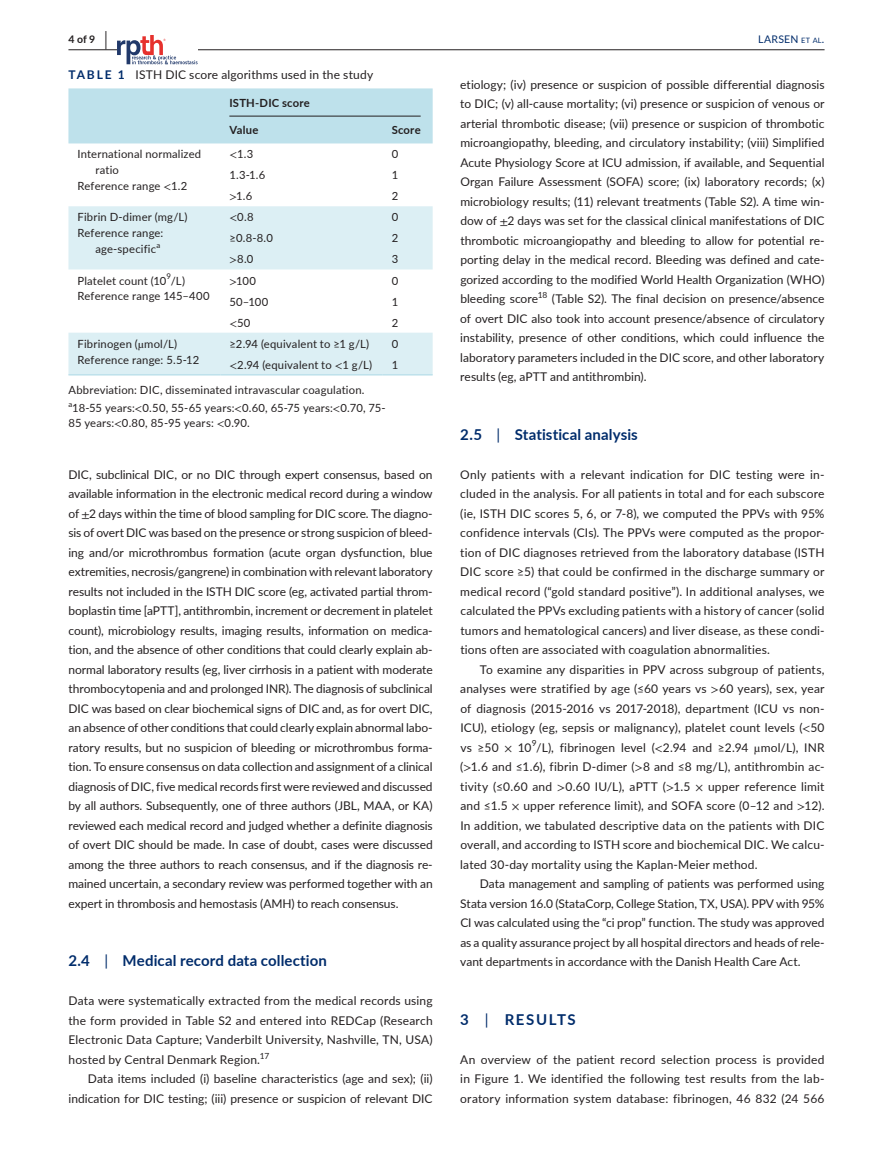
<style>
.page{position:relative;width:893px;height:1174px;background:#fff}
.page>*{position:absolute;margin:0;border:0;box-sizing:border-box;transform-origin:0 0}
.t1{font:700 15px "Lato";letter-spacing:.01em;color:#002c6b}
.t2{font:700 15px "Lato";letter-spacing:.105em;color:#002c6b}
.t3{font:12px/19.5px "Lato";letter-spacing:.005em;color:#231f20;text-align:justify}
.t4{font:11.25px/15.8px "Lato";letter-spacing:.015em;color:#231f20}
.t5{font:700 11.25px "Lato";letter-spacing:.02em;color:#231f20}
.t6{font:10.5px "Lato";letter-spacing:.025em;color:#002c6b}
.t7{font:700 10.5px "Lato";color:#231f20}
.t8{font:8.4px "Lato";color:#231f20}
.t9{font:7.8px "Lato";color:#231f20}
.s1{font-size:19.5px}
.s2{font-size:7.35px}
.s3{font-weight:700;color:#002c6b}
.s4{font-family:"STIX"}
.s5{font-weight:400}
</style>
<div class="page">
<hr style="left:68px;top:49px;width:756px;height:1px;background:#231f20">
<svg style="left:117px;top:35px;width:81px;height:29px"></svg>
<div style="left:68px;top:88px;width:365px;height:55px;background:#bee1eb"></div>
<svg style="left:68px;top:206px;width:365px;height:168px;fill:#dceff4"></svg>
<hr style="left:68px;top:374px;width:152px;height:1px;background:#bee1eb">
<hr style="left:220px;top:374px;width:163px;height:1px;background:#bee1eb">
<hr style="left:383px;top:374px;width:50px;height:1px;background:#bee1eb">
<hr style="left:229px;top:116px;width:192px;height:1px;background:#231f20">
<p class="t7" style="left:68px;top:31px;width:40px">4 of 9 <span class="s1">|</span></p>
<p class="t6" style="left:758px;top:31px;width:68px">LARSEN <span class="s2">et al</span>.</p>
<p class="t3" style="left:68px;top:64px;width:306px"><span class="s3">TABLE 1</span> ISTH DIC score algorithms used in the study</p>
<p class="t5" style="left:229px;top:94px;width:82px">ISTH-DIC score</p>
<p class="t5" style="left:229px;top:122px;width:31px">Value</p>
<p class="t5" style="left:392px;top:122px;width:30px">Score</p>
<p class="t4" style="left:77px;top:146px;width:125px">International normalized</p>
<p class="t4" style="left:95px;top:161px;width:25px">ratio</p>
<p class="t4" style="left:77px;top:177px;width:111px">Reference range <span class="s4">&lt;</span>1.2</p>
<p class="t4" style="left:229px;top:146px;width:25px"><span class="s4">&lt;</span>1.3</p>
<p class="t4" style="left:392px;top:146px;width:8px">0</p>
<p class="t4" style="left:229px;top:167px;width:37px">1.3-1.6</p>
<p class="t4" style="left:392px;top:167px;width:8px">1</p>
<p class="t4" style="left:229px;top:188px;width:24px"><span class="s4">&gt;</span>1.6</p>
<p class="t4" style="left:392px;top:188px;width:8px">2</p>
<p class="t4" style="left:77px;top:209px;width:112px">Fibrin D-dimer (mg/L)</p>
<p class="t4" style="left:77px;top:225px;width:88px">Reference range:</p>
<p class="t4" style="left:95px;top:240px;width:62px">age-specific</p>
<p class="t9" style="left:157px;top:239px;width:5px">a</p>
<p class="t4" style="left:229px;top:209px;width:26px"><span class="s4">&lt;</span>0.8</p>
<p class="t4" style="left:392px;top:209px;width:8px">0</p>
<p class="t4" style="left:229px;top:230px;width:45px">≥0.8-8.0</p>
<p class="t4" style="left:392px;top:230px;width:8px">2</p>
<p class="t4" style="left:229px;top:251px;width:26px"><span class="s4">&gt;</span>8.0</p>
<p class="t4" style="left:392px;top:251px;width:8px">3</p>
<p class="t9" style="left:167px;top:271px;width:6px">9</p>
<p class="t4" style="left:77px;top:288px;width:134px">Reference range 145–400</p>
<p class="t4" style="left:77px;top:272px;width:109px">Platelet count (10 /L)</p>
<p class="t4" style="left:229px;top:272px;width:28px"><span class="s4">&gt;</span>100</p>
<p class="t4" style="left:392px;top:272px;width:8px">0</p>
<p class="t4" style="left:229px;top:293px;width:40px">50–100</p>
<p class="t4" style="left:392px;top:293px;width:8px">1</p>
<p class="t4" style="left:229px;top:314px;width:23px"><span class="s4">&lt;</span>50</p>
<p class="t4" style="left:392px;top:314px;width:8px">2</p>
<p class="t4" style="left:77px;top:335px;width:123px">Fibrinogen (<span class="s4">µ</span>mol/L)<br>Reference range: 5.5-12</p>
<p class="t4" style="left:229px;top:335px;width:141px">≥2.94 (equivalent to ≥1 g/L)</p>
<p class="t4" style="left:392px;top:335px;width:8px">0</p>
<p class="t4" style="left:229px;top:356px;width:144px"><span class="s4">&lt;</span>2.94 (equivalent to <span class="s4">&lt;</span>1 g/L)</p>
<p class="t4" style="left:392px;top:356px;width:8px">1</p>
<p class="t4" style="left:68px;top:381px;width:298px">Abbreviation: DIC, disseminated intravascular coagulation.</p>
<p class="t9" style="left:68px;top:398px;width:5px">a</p>
<p class="t4" style="left:68px;top:399px;width:319px;text-indent:4px">18-55 years:<span class="s4">&lt;</span>0.50, 55-65 years:<span class="s4">&lt;</span>0.60, 65-75 years:<span class="s4">&lt;</span>0.70, 75-<br>85 years:<span class="s4">&lt;</span>0.80, 85-95 years: <span class="s4">&lt;</span>0.90.</p>
<p class="t3" style="left:68px;top:464px;width:366px">DIC, subclinical DIC, or no DIC through expert consensus, based on available information in the electronic medical record during a window of <span class="s4">±</span>2 days within the time of blood sampling for DIC score. The diagno&shy;sis of overt DIC was based on the presence or strong suspicion of bleed&shy;ing and/or microthrombus formation (acute organ dysfunction, blue extremities, necrosis/gangrene) in combination with relevant laboratory results not included in the ISTH DIC score (eg, activated partial throm&shy;boplastin time [aPTT], antithrombin, increment or decrement in platelet count), microbiology results, imaging results, information on medica&shy;tion, and the absence of other conditions that could clearly explain ab&shy;normal laboratory results (eg, liver cirrhosis in a patient with moderate thrombocytopenia and and prolonged INR). The diagnosis of subclinical DIC was based on clear biochemical signs of DIC and, as for overt DIC, an absence of other conditions that could clearly explain abnormal labo&shy;ratory results, but no suspicion of bleeding or microthrombus forma&shy;tion. To ensure consensus on data collection and assignment of a clinical diagnosis of DIC, five medical records first were reviewed and discussed by all authors. Subsequently, one of three authors (JBL, MAA, or KA) reviewed each medical record and judged whether a definite diagnosis of overt DIC should be made. In case of doubt, cases were discussed among the three authors to reach consensus, and if the diagnosis re&shy;mained uncertain, a secondary review was performed together with an expert in thrombosis and hemostasis (AMH) to reach consensus.</p>
<p class="t1" style="left:68px;top:950px;width:260px">2.4 <span class="s5">|</span> Medical record data collection</p>
<p class="t3" style="left:68px;top:990px;width:366px">Data were systematically extracted from the medical records using the form provided in Table S2 and entered into REDCap (Research Electronic Data Capture; Vanderbilt University, Nashville, TN, USA) hosted by Central Denmark Region.<sup>17</sup></p>
<p class="t3" style="left:68px;top:1068px;width:366px;text-align:right">Data items included (i) baseline characteristics (age and sex); (ii) indication for DIC testing; (iii) presence or suspicion of relevant DIC</p>
<p class="t3" style="left:460px;top:74px;width:366px">etiology; (iv) presence or suspicion of possible differential diagnosis to DIC; (v) all-cause mortality; (vi) presence or suspicion of venous or arterial thrombotic disease; (vii) presence or suspicion of thrombotic microangiopathy, bleeding, and circulatory instability; (viii) Simplified Acute Physiology Score at ICU admission, if available, and Sequential Organ Failure Assessment (SOFA) score; (ix) laboratory records; (x) microbiology results; (11) relevant treatments (Table S2). A time win&shy;dow of <span class="s4">±</span>2 days was set for the classical clinical manifestations of DIC thrombotic microangiopathy and bleeding to allow for potential re&shy;porting delay in the medical record. Bleeding was defined and cate&shy;gorized according to the modified World Health Organization (WHO) bleeding score</p>
<p class="t8" style="left:538px;top:289px;width:11px">18</p>
<p class="t3" style="left:460px;top:288px;width:366px;text-indent:92px">(Table S2). The final decision on presence/absence of overt DIC also took into account presence/absence of circulatory instability, presence of other conditions, which could influence the laboratory parameters included in the DIC score, and other laboratory results (eg, aPTT and antithrombin).</p>
<p class="t1" style="left:460px;top:423px;width:179px">2.5 <span class="s5">|</span> Statistical analysis</p>
<p class="t3" style="left:460px;top:464px;width:366px">Only patients with a relevant indication for DIC testing were in&shy;cluded in the analysis. For all patients in total and for each subscore (ie, ISTH DIC scores 5, 6, or 7-8), we computed the PPVs with 95% confidence intervals (CIs). The PPVs were computed as the propor&shy;tion of DIC diagnoses retrieved from the laboratory database (ISTH DIC score ≥5) that could be confirmed in the discharge summary or medical record (“gold standard positive”). In additional analyses, we calculated the PPVs excluding patients with a history of cancer (solid tumors and hematological cancers) and liver disease, as these condi&shy;tions often are associated with coagulation abnormalities.</p>
<p class="t3" style="left:460px;top:659px;width:366px;text-indent:20px">To examine any disparities in PPV across subgroup of patients, analyses were stratified by age (≤60 years vs <span class="s4">&gt;</span>60 years), sex, year of diagnosis (2015-2016 vs 2017-2018), department (ICU vs non-ICU), etiology (eg, sepsis or malignancy), platelet count levels (<span class="s4">&lt;</span>50 vs ≥50 <span class="s4">×</span> 10 /L), fibrinogen level (<span class="s4">&lt;</span>2.94 and ≥2.94 <span class="s4">µ</span>mol/L), INR</p>
<p class="t8" style="left:532px;top:737px;width:6px">9</p>
<p class="t3" style="left:460px;top:756px;width:366px">(<span class="s4">&gt;</span>1.6 and ≤1.6), fibrin D-dimer (<span class="s4">&gt;</span>8 and ≤8 mg/L), antithrombin ac&shy;tivity (≤0.60 and <span class="s4">&gt;</span>0.60 IU/L), aPTT (<span class="s4">&gt;</span>1.5 <span class="s4">×</span> upper reference limit and ≤1.5 <span class="s4">×</span> upper reference limit), and SOFA score (0–12 and <span class="s4">&gt;</span>12).<br>In addition, we tabulated descriptive data on the patients with DIC overall, and according to ISTH score and biochemical DIC. We calcu&shy;lated 30-day mortality using the Kaplan-Meier method.</p>
<p class="t3" style="left:460px;top:873px;width:366px;text-indent:20px">Data management and sampling of patients was performed using Stata version 16.0 (StataCorp, College Station, TX, USA). PPV with 95% CI was calculated using the “ci prop” function. The study was approved as a quality assurance project by all hospital directors and heads of rele&shy;vant departments in accordance with the Danish Health Care Act.</p>
<p class="t2" style="left:460px;top:1008px;width:117px">3 <span class="s5">|</span> RESULTS</p>
<p class="t3" style="left:460px;top:1049px;width:366px">An overview of the patient record selection process is provided in Figure 1. We identified the following test results from the lab&shy;oratory information system database: fibrinogen, 46 832 (24 566</p>
</div>
